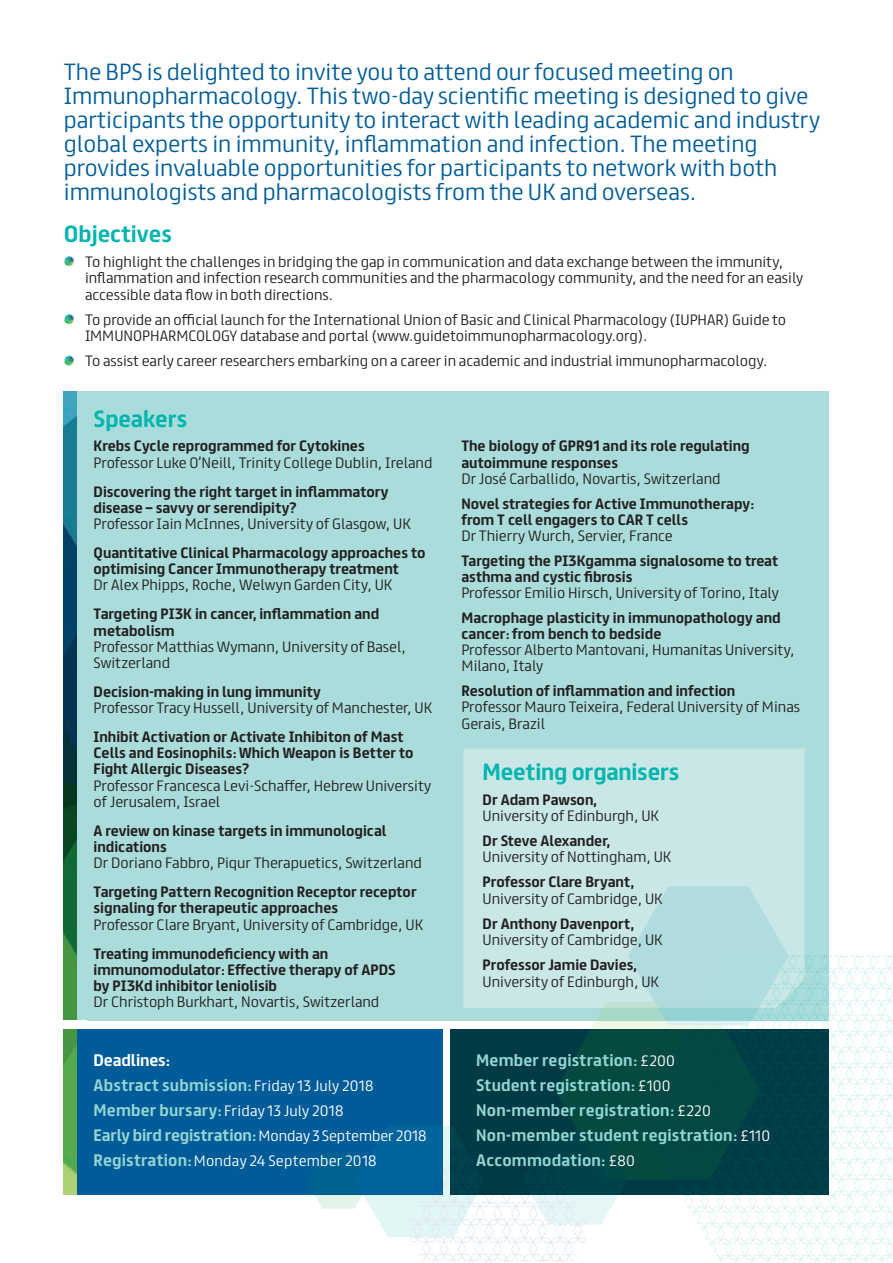
<style>
.page{position:relative;width:893px;height:1263px;background:#fff}
.page>*{position:absolute;margin:0;border:0;box-sizing:border-box;transform-origin:0 0}
.t1{font:300 21px/24px "FS Truman";color:#005c98}
.t2{font:700 21px "FS Truman";color:#00b5ae}
.t3{font:700 15px/25px "FS Truman";letter-spacing:.01em;color:#94d5d2}
.t4{font:300 13.5px/16.2px "FS Truman";color:#231f20}
.t5{font:700 13.5px/16.2px "FS Truman";color:#231f20}
.t6{font:300 13.5px "FS Truman";letter-spacing:.015em;color:#fff}
.s1{color:#fff}
.s2{font-weight:300;font-size:13.5px;color:#fff}
.s3{font-weight:700;font-size:15px;color:#94d5d2}
</style>
<div class="page">
<div style="left:64px;top:391px;width:765px;height:629px;background:#a9dcda"></div>
<div style="left:463px;top:748px;width:341px;height:207px;background:#c8e7e6"></div>
<svg style="left:789px;top:955px;width:104px;height:308px"></svg>
<svg style="left:306px;top:886px;width:483px;height:377px"></svg>
<div style="left:64px;top:1029px;width:378px;height:166px;background:#005c98"></div>
<div style="left:451px;top:1029px;width:378px;height:166px;background:#004244"></div>
<img style="left:64px;top:391px;width:13px;height:804px">
<svg style="left:64px;top:256px;width:10px;height:10px"></svg>
<svg style="left:64px;top:314px;width:10px;height:10px"></svg>
<svg style="left:64px;top:356px;width:10px;height:10px"></svg>
<div style="left:57px;top:1020px;width:30px;height:9px;background:#fff"></div>
<p class="t1" style="left:64px;top:58px;width:758px">The BPS is delighted to invite you to attend our focused meeting on Immunopharmacology. This two-day scientific meeting is designed to give participants the opportunity to interact with leading academic and industry global experts in immunity, inflammation and infection. The meeting provides invaluable opportunities for participants to network with both immunologists and pharmacologists from the UK and overseas.</p>
<h1 class="t2" style="left:64px;top:215px;width:110px">Objectives</h1>
<p class="t4" style="left:85px;top:252px;width:720px">To highlight the challenges in bridging the gap in communication and data exchange between the immunity, inflammation and infection research communities and the pharmacology community, and the need for an easily accessible data flow in both directions.</p>
<p class="t4" style="left:85px;top:310px;width:703px">To provide an official launch for the International Union of Basic and Clinical Pharmacology (IUPHAR) Guide to<br>IMMUNOPHARMCOLOGY database and portal (www.guidetoimmunopharmacology.org).</p>
<p class="t4" style="left:85px;top:352px;width:684px">To assist early career researchers embarking on a career in academic and industrial immunopharmacology.</p>
<h1 class="t2" style="left:94px;top:400px;width:95px">Speakers</h1>
<p class="t5" style="left:94px;top:437px;width:273px">Krebs Cycle reprogrammed for Cytokines</p>
<p class="t4" style="left:94px;top:453px;width:340px">Professor Luke O’Neill, Trinity College Dublin, Ireland</p>
<p class="t5" style="left:94px;top:482px;width:297px">Discovering the right target in inflammatory disease – savvy or serendipity?</p>
<p class="t4" style="left:94px;top:514px;width:319px">Professor Iain McInnes, University of Glasgow, UK</p>
<p class="t5" style="left:94px;top:543px;width:333px">Quantitative Clinical Pharmacology approaches to optimising Cancer Immunotherapy treatment</p>
<p class="t4" style="left:94px;top:576px;width:300px">Dr Alex Phipps, Roche, Welwyn Garden City, UK</p>
<p class="t5" style="left:94px;top:605px;width:287px">Targeting PI3K in cancer, inflammation and metabolism</p>
<p class="t4" style="left:94px;top:637px;width:314px">Professor Matthias Wymann, University of Basel,<br>Switzerland</p>
<p class="t5" style="left:94px;top:682px;width:229px">Decision-making in lung immunity</p>
<p class="t4" style="left:94px;top:699px;width:340px">Professor Tracy Hussell, University of Manchester, UK</p>
<p class="t5" style="left:94px;top:727px;width:321px">Inhibit Activation or Activate Inhibiton of Mast<br>Cells and Eosinophils: Which Weapon is Better to<br>Fight Allergic Diseases?</p>
<p class="t4" style="left:94px;top:776px;width:339px">Professor Francesca Levi-Schaffer, Hebrew University of Jerusalem, Israel</p>
<p class="t5" style="left:94px;top:821px;width:294px">A review on kinase targets in immunological indications</p>
<p class="t4" style="left:94px;top:854px;width:330px">Dr Doriano Fabbro, Piqur Therapuetics, Switzerland</p>
<p class="t5" style="left:94px;top:883px;width:325px">Targeting Pattern Recognition Receptor receptor signaling for therapeutic approaches</p>
<p class="t4" style="left:94px;top:915px;width:331px">Professor Clare Bryant, University of Cambridge, UK</p>
<p class="t5" style="left:94px;top:944px;width:304px">Treating immunodeficiency with an immunomodulator: Effective therapy of APDS by PI3Kd inhibitor leniolisib</p>
<p class="t4" style="left:94px;top:993px;width:287px">Dr Christoph Burkhart, Novartis, Switzerland</p>
<p class="t3" style="left:94px;top:1047px;width:282px"><span class="s1">Deadlines:<br></span>Abstract submission: <span class="s2">Friday 13 July 2018</span></p>
<p class="t6" style="left:94px;top:1099px;width:252px"><span class="s3">Member bursary:</span> Friday 13 July 2018</p>
<p class="t3" style="left:94px;top:1122px;width:335px">Early bird registration: <span class="s2">Monday 3 September 2018</span></p>
<p class="t6" style="left:94px;top:1149px;width:285px"><span class="s3">Registration:</span> Monday 24 September 2018</p>
<p class="t5" style="left:461px;top:437px;width:290px">The biology of GPR91 and its role regulating autoimmune responses</p>
<p class="t4" style="left:461px;top:469px;width:261px">Dr José Carballido, Novartis, Switzerland</p>
<p class="t5" style="left:461px;top:494px;width:294px">Novel strategies for Active Immunotherapy: from T cell engagers to CAR T cells</p>
<p class="t4" style="left:461px;top:526px;width:213px">Dr Thierry Wurch, Servier, France</p>
<p class="t5" style="left:461px;top:551px;width:318px">Targeting the PI3Kgamma signalosome to treat asthma and cystic fibrosis</p>
<p class="t4" style="left:461px;top:584px;width:319px">Professor Emilio Hirsch, University of Torino, Italy</p>
<p class="t5" style="left:461px;top:608px;width:321px">Macrophage plasticity in immunopathology and cancer: from bench to bedside</p>
<p class="t4" style="left:461px;top:641px;width:335px">Professor Alberto Mantovani, Humanitas University,<br>Milano, Italy</p>
<p class="t5" style="left:461px;top:682px;width:276px">Resolution of inflammation and infection</p>
<p class="t4" style="left:461px;top:698px;width:340px">Professor Mauro Teixeira, Federal University of Minas<br>Gerais, Brazil</p>
<h1 class="t2" style="left:483px;top:753px;width:198px">Meeting organisers</h1>
<p class="t5" style="left:483px;top:790px;width:116px">Dr Adam Pawson,</p>
<p class="t4" style="left:483px;top:807px;width:178px">University of Edinburgh, UK</p>
<p class="t5" style="left:483px;top:832px;width:129px">Dr Steve Alexander,</p>
<p class="t4" style="left:483px;top:848px;width:190px">University of Nottingham, UK</p>
<p class="t5" style="left:483px;top:873px;width:153px">Professor Clare Bryant,</p>
<p class="t4" style="left:483px;top:889px;width:182px">University of Cambridge, UK</p>
<p class="t5" style="left:483px;top:914px;width:153px">Dr Anthony Davenport,</p>
<p class="t4" style="left:483px;top:930px;width:182px">University of Cambridge, UK</p>
<p class="t5" style="left:483px;top:955px;width:156px">Professor Jamie Davies,</p>
<p class="t4" style="left:483px;top:972px;width:178px">University of Edinburgh, UK</p>
<p class="t3" style="left:476px;top:1047px;width:295px">Member registration: <span class="s2">£200<br></span>Student registration: <span class="s2">£100<br></span>Non-member registration: <span class="s2">£220<br></span>Non-member student registration: <span class="s2">£110<br></span>Accommodation: <span class="s2">£80</span></p>
</div>
